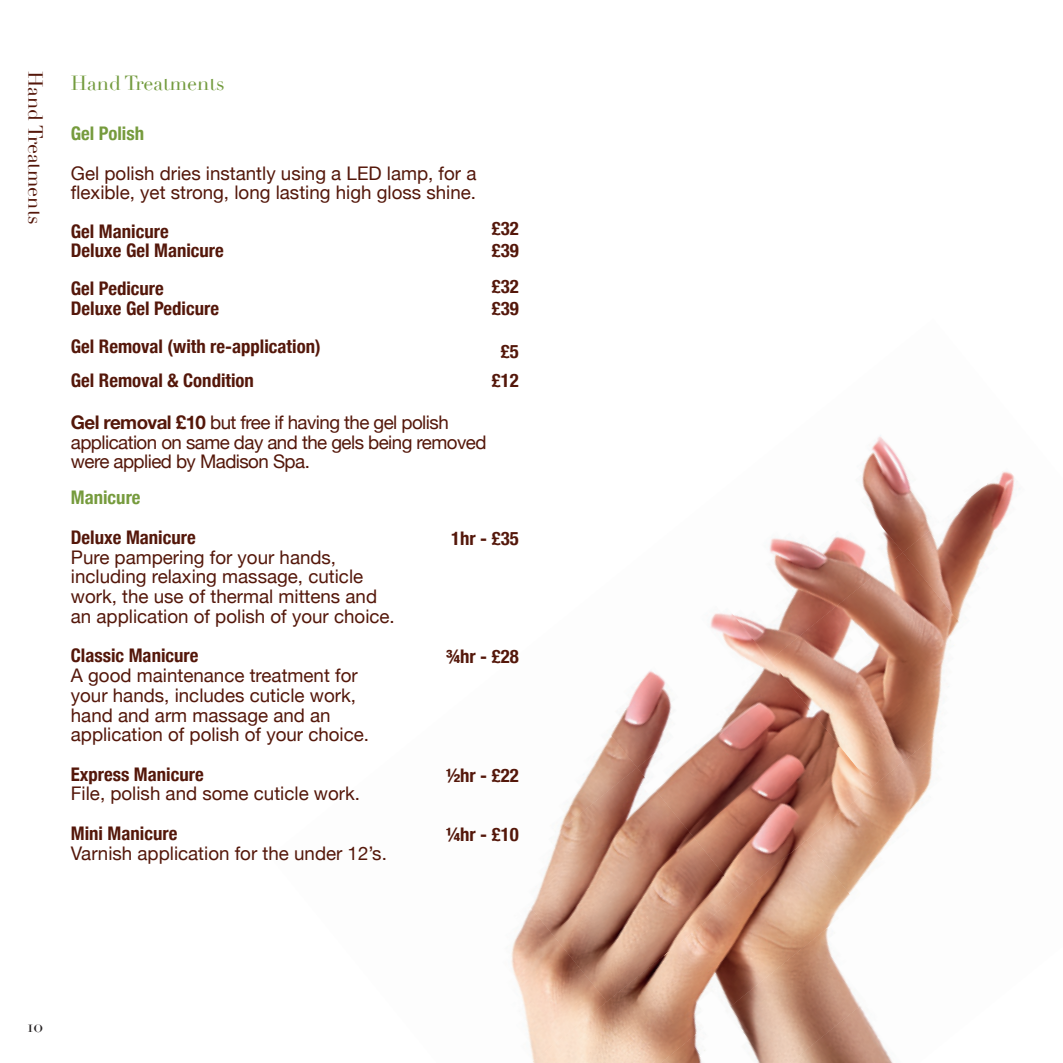
<style>
.page{position:relative;width:1063px;height:1063px;background:#fff}
.page>*{position:absolute;margin:0;border:0;box-sizing:border-box;transform-origin:0 0}
.t1{font:20px "Didot";color:#54170a}
.t2{font:20px "Didot";color:#739b3e}
.t3{font:18.75px/19.8px "Helvetica Neue";color:#54170a}
.t4{font:700 condensed 18.75px/21.8px "Helvetica Neue";color:#54170a}
.t5{font:18.75px/19.8px "Helvetica Neue";letter-spacing:-.03em;color:#54170a}
.t6{font:700 condensed 18.75px "Helvetica Neue";color:#769b3d}
.t7{font:17.5px "Didot";color:#231f20}
.s1{font-weight:700}
</style>
<div class="page">
<img style="left:593px;top:688px;width:44px;height:79px">
<img style="left:710px;top:538px;width:90px;height:122px">
<img style="left:800px;top:435px;width:103px;height:117px">
<img style="left:523px;top:1002px;width:8px;height:47px">
<img style="left:511px;top:767px;width:126px;height:235px">
<img style="left:637px;top:660px;width:169px;height:180px">
<img style="left:770px;top:552px;width:169px;height:235px">
<img style="left:903px;top:466px;width:117px;height:213px">
<img style="left:531px;top:840px;width:275px;height:223px">
<img style="left:806px;top:733px;width:133px;height:109px">
<img style="left:939px;top:632px;width:81px;height:80px">
<img style="left:660px;top:903px;width:130px;height:160px">
<img style="left:790px;top:842px;width:103px;height:221px">
<p class="t1" style="left:47px;top:71px;width:155px;rotate:90deg">Hand Treatments</p>
<p class="t2" style="left:71px;top:71px;width:155px">Hand Treatments</p>
<p class="t6" style="left:71px;top:118px;width:75px">Gel Polish</p>
<p class="t3" style="left:71px;top:164px;width:407px">Gel polish dries instantly using a LED lamp, for a flexible, yet strong, long lasting high gloss shine.</p>
<p class="t4" style="left:492px;top:217px;width:28px">£32 £39</p>
<p class="t4" style="left:492px;top:274px;width:28px">£32 £39</p>
<p class="t4" style="left:492px;top:335px;width:29px;line-height:29.2px;text-align:center">£5 £12</p>
<p class="t4" style="left:71px;top:220px;width:155px;line-height:19.2px">Gel Manicure<br>Deluxe Gel Manicure</p>
<p class="t4" style="left:71px;top:278px;width:150px;line-height:19.2px">Gel Pedicure<br>Deluxe Gel Pedicure</p>
<p class="t4" style="left:71px;top:328px;width:251px;line-height:34px">Gel Removal (with re-application)<br>Gel Removal &amp; Condition</p>
<p class="t5" style="left:71px;top:413px;width:417px"><span class="s1">Gel removal £10</span> but free if having the gel polish application on same day and the gels being removed were applied by Madison Spa.</p>
<p class="t6" style="left:71px;top:482px;width:71px">Manicure</p>
<p class="t4" style="left:71px;top:525px;width:126px">Deluxe Manicure</p>
<p class="t3" style="left:71px;top:548px;width:325px">Pure pampering for your hands, including relaxing massage, cuticle work, the use of thermal mittens and an application of polish of your choice.</p>
<p class="t4" style="left:71px;top:643px;width:129px">Classic Manicure</p>
<p class="t3" style="left:71px;top:667px;width:300px">A good maintenance treatment for your hands, includes cuticle work, hand and arm massage and an application of polish of your choice.</p>
<p class="t4" style="left:71px;top:762px;width:134px">Express Manicure</p>
<p class="t3" style="left:71px;top:785px;width:291px">File, polish and some cuticle work.</p>
<p class="t4" style="left:71px;top:821px;width:108px">Mini Manicure</p>
<p class="t3" style="left:71px;top:844px;width:318px">Varnish application for the under 12’s.</p>
<p class="t4" style="left:451px;top:526px;width:69px">1hr - £35</p>
<p class="t4" style="left:447px;top:645px;width:74px">¾hr - £28</p>
<p class="t4" style="left:447px;top:763px;width:74px">½hr - £22</p>
<p class="t4" style="left:447px;top:822px;width:74px">¼hr - £10</p>
<p class="t7" style="left:28px;top:1016px;width:17px">10</p>
</div>
